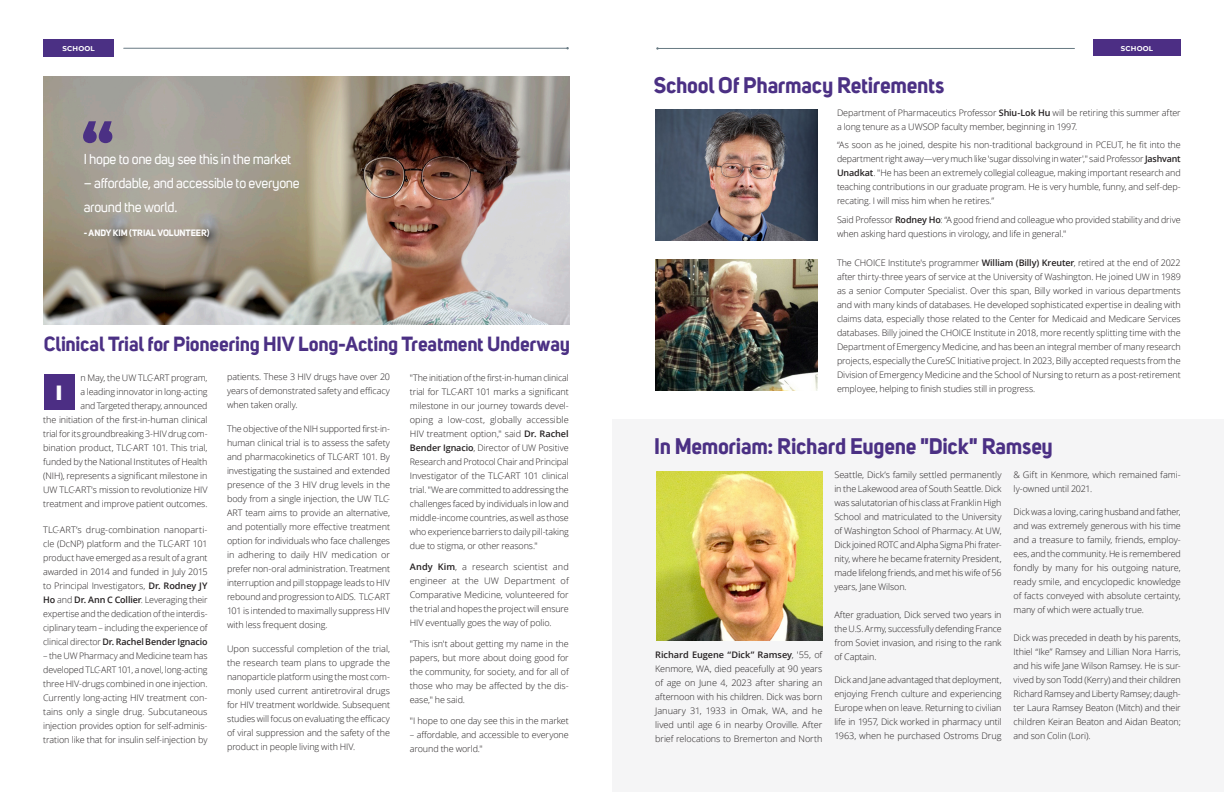
<style>
.page{position:relative;width:1224px;height:792px;background:#fff}
.page>*{position:absolute;margin:0;border:0;box-sizing:border-box;transform-origin:0 0}
.t1{font:700 22px "Uni Sans";letter-spacing:-.015em;color:#4b3084}
.Cap_Letter{font:800 21px "Montserrat";color:#fff}
.t2{font:700 20px "Uni Sans";letter-spacing:-.015em;color:#4b3084}
.Intro_text_-_Italic{font:14px/24px "Uni Sans";letter-spacing:-.025em;color:#fff}
.Body_text_indent{font:300 9px/14px "Open Sans";letter-spacing:-.01em;color:#231f20;text-align:justify}
.Body_text{font:300 9px/14px "Open Sans";letter-spacing:-.01em;color:#231f20;text-align:justify}
.Intro_text_-_Italic-2{font:700 9px "Uni Sans";letter-spacing:-.005em;color:#fff}
.Page_Category{font:700 7px "Montserrat";letter-spacing:.03em;color:#fff}
.s1{font-weight:600}
</style>
<div class="page">
<div style="left:612px;top:420px;width:612px;height:372px;background:#f5f5f6"></div>
<img style="left:44px;top:77px;width:525px;height:247px">
<svg style="left:83px;top:121px;width:29px;height:22px"></svg>
<div style="left:43px;top:40px;width:71px;height:17px;background:#4b3084"></div>
<hr style="left:124px;top:48px;width:444px;height:1px;background:#677982">
<hr style="left:657px;top:48px;width:417px;height:1px;background:#677982">
<div style="left:1093px;top:40px;width:88px;height:16px;background:#4c2e84"></div>
<div style="left:44px;top:374px;width:30px;height:35px;background:#4c2e84"></div>
<img style="left:655px;top:109px;width:162px;height:131px">
<img style="left:655px;top:259px;width:162px;height:131px">
<img style="left:656px;top:471px;width:166px;height:169px">
<p class="Page_Category" style="left:62px;top:43px;width:34px">SCHOOL</p>
<p class="Page_Category" style="left:1121px;top:44px;width:34px">SCHOOL</p>
<p class="Intro_text_-_Italic" style="left:84px;top:148px;width:209px">I hope to one day see this in the market</p>
<p class="Intro_text_-_Italic" style="left:84px;top:172px;width:217px">– affordable, and accessible to everyone around the world.</p>
<p class="Intro_text_-_Italic-2" style="left:84px;top:227px;width:127px">- ANDY KIM (TRIAL VOLUNTEER)</p>
<p class="t2" style="left:44px;top:332px;width:528px">Clinical Trial for Pioneering HIV Long-Acting Treatment Underway</p>
<p class="Body_text" style="left:43px;top:370px;width:166px;text-align:right">n May, the UW TLC-ART program,<br>a leading innovator in long-acting<br>and Targeted therapy, announced<br>the initiation of the first-in-human clinical trial for its groundbreaking 3-HIV drug com&shy;bination product, TLC-ART 101. This trial, funded by the National Institutes of Health (NIH), represents a significant milestone in UW TLC-ART's mission to revolutionize HIV treatment and improve patient outcomes.</p>
<p class="Body_text" style="left:43px;top:522px;width:166px">TLC-ART’s drug-combination nanoparti&shy;cle (DcNP) platform and the TLC-ART 101 product have emerged as a result of a grant awarded in 2014 and funded in July 2015 to Principal Investigators, <span class="s1">Dr. Rodney JY Ho</span> and <span class="s1">Dr. Ann C Collier</span>. Leveraging their expertise and the dedication of the interdis&shy;ciplinary team – including the experience of clinical director <span class="s1">Dr. Rachel Bender Ignacio</span></p>
<p class="Body_text" style="left:43px;top:648px;width:166px">– the UW Pharmacy and Medicine team has developed TLC-ART 101, a novel, long-acting three HIV-drugs combined in one injection.<br>Currently long-acting HIV treatment con&shy;tains only a single drug. Subcutaneous injection provides option for self-adminis&shy;tration like that for insulin self-injection by</p>
<p class="Cap_Letter" style="left:56px;top:377px;width:9px">I</p>
<p class="Body_text" style="left:227px;top:370px;width:165px">patients. These 3 HIV drugs have over 20 years of demonstrated safety and efficacy when taken orally.</p>
<p class="Body_text" style="left:227px;top:422px;width:165px">The objective of the NIH supported first-in&shy;human clinical trial is to assess the safety and pharmacokinetics of TLC-ART 101. By investigating the sustained and extended presence of the 3 HIV drug levels in the body from a single injection, the UW TLC-ART team aims to provide an alternative, and potentially more effective treatment option for individuals who face challenges in adhering to daily HIV medication or prefer non-oral administration. Treatment interruption and pill stoppage leads to HIV rebound and progression to AIDS. TLC-ART 101 is intended to maximally suppress HIV with less frequent dosing.</p>
<p class="Body_text" style="left:227px;top:642px;width:165px">Upon successful completion of the trial, the research team plans to upgrade the nanoparticle platform using the most com&shy;monly used current antiretroviral drugs for HIV treatment worldwide. Subsequent studies will focus on evaluating the efficacy of viral suppression and the safety of the product in people living with HIV.</p>
<p class="Body_text" style="left:410px;top:370px;width:160px">"The initiation of the first-in-human clinical trial for TLC-ART 101 marks a significant milestone in our journey towards devel&shy;oping a low-cost, globally accessible HIV treatment option," said <span class="s1">Dr. Rachel Bender Ignacio</span>, Director of UW Positive Research and Protocol Chair and Principal Investigator of the TLC-ART 101 clinical trial. "We are committed to addressing the challenges faced by individuals in low and middle-income countries, as well as those who experience barriers to daily pill-taking due to stigma, or other reasons."</p>
<p class="Body_text" style="left:410px;top:559px;width:160px"><span class="s1">Andy Kim</span>, a research scientist and engineer at the UW Department of Comparative Medicine, volunteered for the trial and hopes the project will ensure HIV eventually goes the way of polio.</p>
<p class="Body_text" style="left:410px;top:636px;width:160px">"This isn't about getting my name in the papers, but more about doing good for the community, for society, and for all of those who may be affected by the dis&shy;ease," he said.</p>
<p class="Body_text" style="left:410px;top:713px;width:160px">"I hope to one day see this in the market</p>
<p class="Body_text" style="left:410px;top:727px;width:160px">– affordable, and accessible to everyone around the world."</p>
<p class="t1" style="left:654px;top:72px;width:292px">School Of Pharmacy Retirements</p>
<p class="Body_text_indent" style="left:837px;top:105px;width:345px">Department of Pharmaceutics Professor <span class="s1">Shiu-Lok Hu</span> will be retiring this summer after a long tenure as a UWSOP faculty member, beginning in 1997.</p>
<p class="Body_text_indent" style="left:837px;top:138px;width:345px">“As soon as he joined, despite his non-traditional background in PCEUT, he fit into the department right away—very much like 'sugar dissolving in water'," said Professor <span class="s1">Jashvant Unadkat</span>. "He has been an extremely collegial colleague, making important research and teaching contributions in our graduate program. He is very humble, funny, and self-dep&shy;recating. I will miss him when he retires.”</p>
<p class="Body_text_indent" style="left:837px;top:212px;width:345px">Said Professor <span class="s1">Rodney Ho</span>: “A good friend and colleague who provided stability and drive when asking hard questions in virology, and life in general."</p>
<p class="Body_text_indent" style="left:837px;top:256px;width:345px">The CHOICE Institute's programmer <span class="s1">William (Billy) Kreuter</span>, retired at the end of 2022 after thirty-three years of service at the University of Washington. He joined UW in 1989 as a senior Computer Specialist. Over this span, Billy worked in various departments and with many kinds of databases. He developed sophisticated expertise in dealing with claims data, especially those related to the Center for Medicaid and Medicare Services databases. Billy joined the CHOICE Institute in 2018, more recently splitting time with the Department of Emergency Medicine, and has been an integral member of many research projects, especially the CureSC Initiative project. In 2023, Billy accepted requests from the Division of Emergency Medicine and the School of Nursing to return as a post-retirement employee, helping to finish studies still in progress.</p>
<p class="t1" style="left:654px;top:433px;width:400px">In Memoriam: Richard Eugene "Dick" Ramsey</p>
<p class="Body_text_indent" style="left:655px;top:648px;width:169px"><span class="s1">Richard Eugene “Dick” Ramsey</span>, '55, of Kenmore, WA, died peacefully at 90 years of age on June 4, 2023 after sharing an afternoon with his children. Dick was born January 31, 1933 in Omak, WA, and he lived until age 6 in nearby Oroville. After brief relocations to Bremerton and North</p>
<p class="Body_text_indent" style="left:834px;top:468px;width:169px">Seattle, Dick’s family settled permanently in the Lakewood area of South Seattle. Dick was salutatorian of his class at Franklin High School and matriculated to the University of Washington School of Pharmacy. At UW, Dick joined ROTC and Alpha Sigma Phi frater&shy;nity, where he became fraternity President, made lifelong friends, and met his wife of 56 years, Jane Wilson.</p>
<p class="Body_text_indent" style="left:834px;top:607px;width:169px">After graduation, Dick served two years in the U.S. Army, successfully defending France from Soviet invasion, and rising to the rank of Captain.</p>
<p class="Body_text_indent" style="left:834px;top:672px;width:169px">Dick and Jane advantaged that deployment, enjoying French culture and experiencing Europe when on leave. Returning to civilian life in 1957, Dick worked in pharmacy until 1963, when he purchased Ostroms Drug</p>
<p class="Body_text_indent" style="left:1014px;top:468px;width:169px">&amp; Gift in Kenmore, which remained fami&shy;ly-owned until 2021.</p>
<p class="Body_text_indent" style="left:1014px;top:505px;width:169px">Dick was a loving, caring husband and father, and was extremely generous with his time and a treasure to family, friends, employ&shy;ees, and the community. He is remembered fondly by many for his outgoing nature, ready smile, and encyclopedic knowledge of facts conveyed with absolute certainty, many of which were actually true.</p>
<p class="Body_text_indent" style="left:1014px;top:630px;width:169px">Dick was preceded in death by his parents, Ithiel “Ike” Ramsey and Lillian Nora Harris, and his wife Jane Wilson Ramsey. He is sur&shy;vived by son Todd (Kerry) and their children Richard Ramsey and Liberty Ramsey; daugh&shy;ter Laura Ramsey Beaton (Mitch) and their children Keiran Beaton and Aidan Beaton; and son Colin (Lori).</p>
</div>
